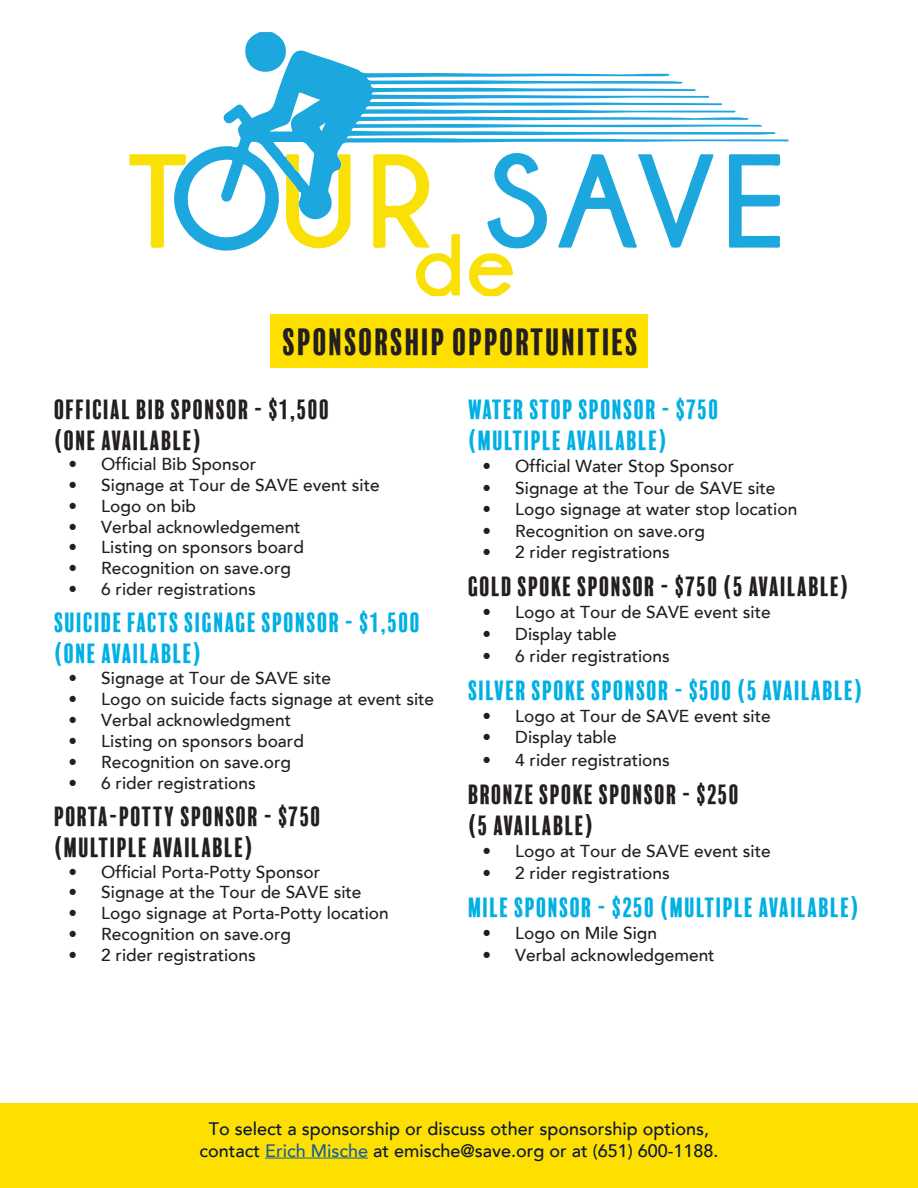
<style>
.page{position:relative;width:918px;height:1188px;background:#fff}
.page>*{position:absolute;margin:0;border:0;box-sizing:border-box;transform-origin:0 0}
.t1{font:34.8px "Balboa Plus Fill";color:#231f20}
.t2{font:25.5px/30.6px "Balboa Plus Fill";color:#00b0e3}
.t3{font:25.5px/30.6px "Balboa Plus Fill";color:#231f20}
.t4{font:500 18px/21.6px "Avenir";color:#0a1837;text-align:center}
.t5{font:500 17.25px "Avenir";color:#231f20}
.s1{color:#175d9e}
</style>
<div class="page">
<div style="left:1px;top:1104px;width:917px;height:84px;background:#fee000"></div>
<hr style="left:265px;top:1158px;width:103px;height:1px;background:#175d9e">
<div style="left:270px;top:314px;width:378px;height:53px;background:#fee000"></div>
<svg style="left:186px;top:50px;width:603px;height:201px"></svg>
<svg style="left:129px;top:154px;width:57px;height:94px"></svg>
<svg style="left:244px;top:32px;width:44px;height:42px"></svg>
<svg style="left:729px;top:154px;width:52px;height:94px"></svg>
<svg style="left:285px;top:154px;width:66px;height:95px"></svg>
<svg style="left:468px;top:149px;width:80px;height:147px"></svg>
<svg style="left:372px;top:154px;width:88px;height:142px"></svg>
<svg style="left:558px;top:154px;width:156px;height:95px"></svg>
<p class="t1" style="left:283px;top:322px;width:358px">SPONSORSHIP OPPORTUNITIES</p>
<p class="t3" style="left:54px;top:394px;width:278px">OFFICIAL BIB SPONSOR - $1,500 (ONE AVAILABLE)</p>
<p class="t5" style="left:69px;top:457px;width:189px">• Official Bib Sponsor</p>
<p class="t5" style="left:69px;top:477px;width:313px">• Signage at Tour de SAVE event site</p>
<p class="t5" style="left:69px;top:498px;width:129px">• Logo on bib</p>
<p class="t5" style="left:69px;top:519px;width:234px">• Verbal acknowledgement</p>
<p class="t5" style="left:69px;top:540px;width:237px">• Listing on sponsors board</p>
<p class="t5" style="left:69px;top:561px;width:224px">• Recognition on save.org</p>
<p class="t5" style="left:69px;top:581px;width:189px">• 6 rider registrations</p>
<p class="t2" style="left:54px;top:608px;width:369px">SUICIDE FACTS SIGNAGE SPONSOR - $1,500 (ONE AVAILABLE)</p>
<p class="t5" style="left:69px;top:670px;width:264px">• Signage at Tour de SAVE site</p>
<p class="t5" style="left:69px;top:691px;width:367px">• Logo on suicide facts signage at event site</p>
<p class="t5" style="left:69px;top:712px;width:224px">• Verbal acknowledgment</p>
<p class="t5" style="left:69px;top:733px;width:237px">• Listing on sponsors board</p>
<p class="t5" style="left:69px;top:754px;width:224px">• Recognition on save.org</p>
<p class="t5" style="left:69px;top:775px;width:189px">• 6 rider registrations</p>
<p class="t3" style="left:54px;top:802px;width:269px">PORTA-POTTY SPONSOR - $750 (MULTIPLE AVAILABLE)</p>
<p class="t5" style="left:69px;top:864px;width:253px">• Official Porta-Potty Sponsor</p>
<p class="t5" style="left:69px;top:885px;width:295px">• Signage at the Tour de SAVE site</p>
<p class="t5" style="left:69px;top:905px;width:322px">• Logo signage at Porta-Potty location</p>
<p class="t5" style="left:69px;top:926px;width:224px">• Recognition on save.org</p>
<p class="t5" style="left:69px;top:947px;width:189px">• 2 rider registrations</p>
<p class="t2" style="left:468px;top:394px;width:253px;line-height:31.3px">WATER STOP SPONSOR - $750 (MULTIPLE AVAILABLE)</p>
<p class="t5" style="left:483px;top:458px;width:253px">• Official Water Stop Sponsor</p>
<p class="t5" style="left:483px;top:480px;width:295px">• Signage at the Tour de SAVE site</p>
<p class="t5" style="left:483px;top:502px;width:316px">• Logo signage at water stop location</p>
<p class="t5" style="left:483px;top:523px;width:224px">• Recognition on save.org</p>
<p class="t5" style="left:483px;top:545px;width:189px">• 2 rider registrations</p>
<p class="t3" style="left:468px;top:572px;width:384px">GOLD SPOKE SPONSOR - $750 (5 AVAILABLE)</p>
<p class="t5" style="left:483px;top:604px;width:290px">• Logo at Tour de SAVE event site</p>
<p class="t5" style="left:483px;top:626px;width:136px">• Display table</p>
<p class="t5" style="left:483px;top:648px;width:189px">• 6 rider registrations</p>
<p class="t2" style="left:468px;top:676px;width:398px">SILVER SPOKE SPONSOR - $500 (5 AVAILABLE)</p>
<p class="t5" style="left:483px;top:708px;width:290px">• Logo at Tour de SAVE event site</p>
<p class="t5" style="left:483px;top:730px;width:136px">• Display table</p>
<p class="t5" style="left:483px;top:752px;width:189px">• 4 rider registrations</p>
<p class="t3" style="left:468px;top:779px;width:274px;line-height:31.3px">BRONZE SPOKE SPONSOR - $250 (5 AVAILABLE)</p>
<p class="t5" style="left:483px;top:843px;width:290px">• Logo at Tour de SAVE event site</p>
<p class="t5" style="left:483px;top:866px;width:189px">• 2 rider registrations</p>
<p class="t2" style="left:468px;top:893px;width:394px">MILE SPONSOR - $250 (MULTIPLE AVAILABLE)</p>
<p class="t5" style="left:483px;top:925px;width:176px">• Logo on Mile Sign</p>
<p class="t5" style="left:483px;top:947px;width:234px">• Verbal acknowledgement</p>
<p class="t4" style="left:199px;top:1120px;width:521px">To select a sponsorship or discuss other sponsorship options, contact <span class="s1">Erich Mische</span> at emische@save.org or at (651) 600-1188.</p>
</div>
